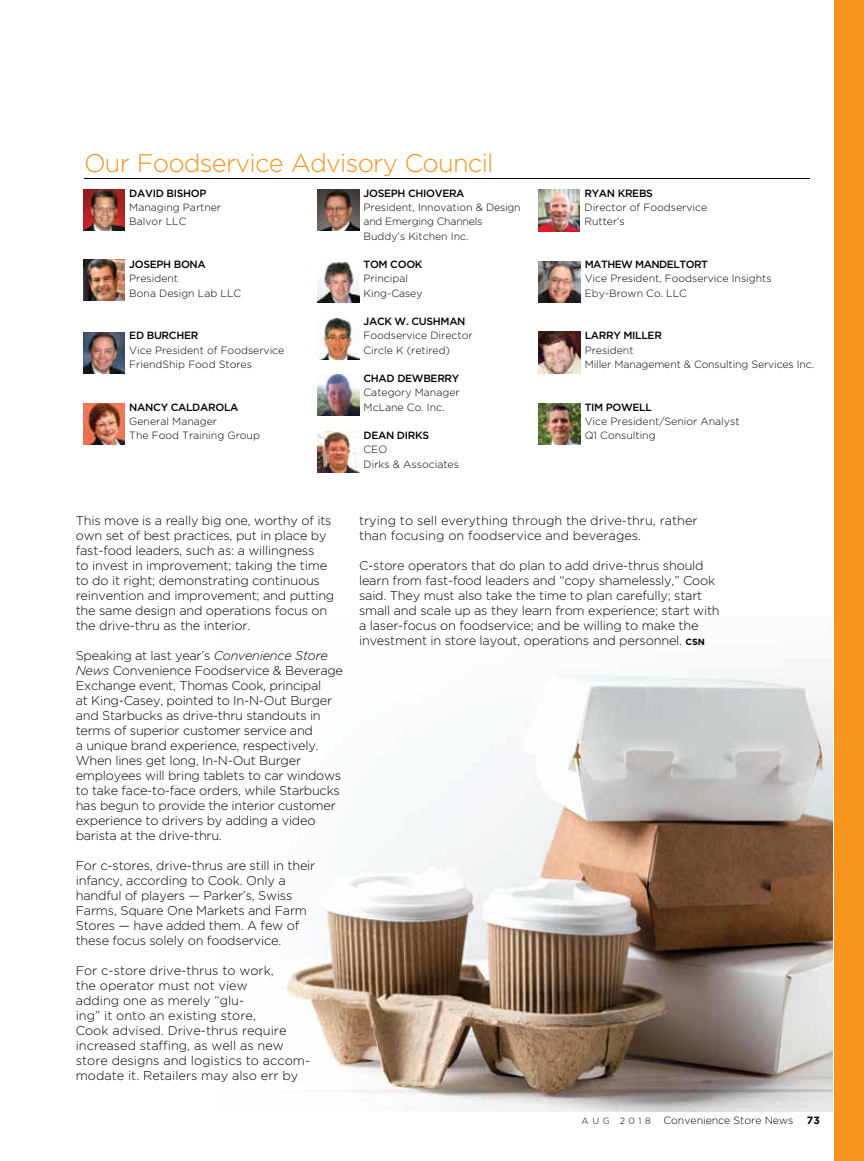
<style>
.page{position:relative;width:864px;height:1161px;background:#fff}
.page>*{position:absolute;margin:0;border:0;box-sizing:border-box;transform-origin:0 0}
.t1{font:300 25.5px "Gotham";letter-spacing:-.03em;color:#f7941e}
.t2{font:300 12.75px/15px "Gotham";letter-spacing:-.015em;color:#000}
.t3{font:300 10.5px/14.2px "Gotham";color:#000}
.t4{font:500 10.5px "Gotham";letter-spacing:-.03em;color:#000}
.t5{font:500 10.5px "Gotham";letter-spacing:-.05em;color:#000}
.t6{font:700 10.5px "Gotham";color:#000}
.s1{font-style:italic}
.s2{font-weight:700;font-size:9px}
.s3{font-size:9px}
</style>
<div class="page">
<div style="left:834px;top:0;width:30px;height:1161px;background:#f7941e"></div>
<img style="left:285px;top:668px;width:548px;height:444px">
<img style="left:83px;top:189px;width:42px;height:42px">
<img style="left:318px;top:261px;width:41px;height:42px">
<img style="left:539px;top:261px;width:41px;height:41px">
<img style="left:83px;top:259px;width:42px;height:42px">
<img style="left:318px;top:318px;width:41px;height:41px">
<img style="left:539px;top:332px;width:41px;height:41px">
<img style="left:83px;top:332px;width:42px;height:42px">
<img style="left:318px;top:375px;width:41px;height:41px">
<img style="left:83px;top:403px;width:42px;height:42px">
<img style="left:318px;top:431px;width:41px;height:42px">
<img style="left:539px;top:403px;width:41px;height:42px">
<img style="left:318px;top:190px;width:41px;height:41px">
<img style="left:539px;top:190px;width:41px;height:41px">
<hr style="left:84px;top:178px;width:726px;height:1px;background:#000">
<h1 class="t1" style="left:84px;top:149px;width:411px">Our Foodservice Advisory Council</h1>
<p class="t4" style="left:129px;top:187px;width:79px">DAVID BISHOP</p>
<p class="t3" style="left:129px;top:200px;width:93px">Managing Partner<br>Balvor LLC</p>
<p class="t4" style="left:129px;top:258px;width:78px">JOSEPH BONA</p>
<p class="t3" style="left:129px;top:271px;width:113px">President<br>Bona Design Lab LLC</p>
<p class="t4" style="left:129px;top:330px;width:71px">ED BURCHER</p>
<p class="t3" style="left:129px;top:343px;width:157px">Vice President of Foodservice<br>FriendShip Food Stores</p>
<p class="t4" style="left:129px;top:401px;width:111px">NANCY CALDAROLA</p>
<p class="t3" style="left:129px;top:414px;width:132px">General Manager<br>The Food Training Group</p>
<p class="t4" style="left:364px;top:187px;width:103px">JOSEPH CHIOVERA</p>
<p class="t3" style="left:364px;top:200px;width:159px">President, Innovation &amp; Design and Emerging Channels<br>Buddy’s Kitchen Inc.</p>
<p class="t4" style="left:364px;top:258px;width:60px">TOM COOK</p>
<p class="t3" style="left:364px;top:271px;width:61px">Principal<br>King-Casey</p>
<p class="t4" style="left:364px;top:315px;width:104px">JACK W. CUSHMAN</p>
<p class="t3" style="left:364px;top:328px;width:111px">Foodservice Director<br>Circle K (retired)</p>
<p class="t4" style="left:364px;top:372px;width:97px">CHAD DEWBERRY</p>
<p class="t3" style="left:364px;top:385px;width:98px">Category Manager<br>McLane Co. Inc.</p>
<p class="t4" style="left:364px;top:429px;width:67px">DEAN DIRKS</p>
<p class="t3" style="left:364px;top:442px;width:97px">CEO<br>Dirks &amp; Associates</p>
<p class="t4" style="left:584px;top:187px;width:70px">RYAN KREBS</p>
<p class="t3" style="left:584px;top:200px;width:124px">Director of Foodservice<br>Rutter’s</p>
<p class="t5" style="left:585px;top:258px;width:125px">MATHEW MANDELTORT</p>
<p class="t3" style="left:585px;top:271px;width:188px">Vice President, Foodservice Insights<br>Eby-Brown Co. LLC</p>
<p class="t4" style="left:585px;top:330px;width:79px">LARRY MILLER</p>
<p class="t3" style="left:585px;top:343px;width:231px">President<br>Miller Management &amp; Consulting Services Inc.</p>
<p class="t4" style="left:585px;top:401px;width:69px">TIM POWELL</p>
<p class="t3" style="left:585px;top:414px;width:156px">Vice President/Senior Analyst<br>Q1 Consulting</p>
<p class="t2" style="left:76px;top:513px;width:260px">This move is a really big one, worthy of its own set of best practices, put in place by fast-food leaders, such as: a willingness<br>to invest in improvement; taking the time to do it right; demonstrating continuous reinvention and improvement; and putting the same design and operations focus on the drive-thru as the interior.</p>
<p class="t2" style="left:76px;top:648px;width:269px">Speaking at last year’s <span class="s1">Convenience Store News</span> Convenience Foodservice &amp; Beverage Exchange event, Thomas Cook, principal<br>at King-Casey, pointed to In-N-Out Burger and Starbucks as drive-thru standouts in terms of superior customer service and<br>a unique brand experience, respectively.<br>When lines get long, In-N-Out Burger employees will bring tablets to car windows to take face-to-face orders, while Starbucks has begun to provide the interior customer experience to drivers by adding a video barista at the drive-thru.</p>
<p class="t2" style="left:76px;top:858px;width:241px">For c-stores, drive-thrus are still in their infancy, according to Cook. Only a handful of players — Parker’s, Swiss Farms, Square One Markets and Farm Stores — have added them. A few of these focus solely on foodservice.</p>
<p class="t2" style="left:76px;top:963px;width:236px">For c-store drive-thrus to work,<br>the operator must not view<br>adding one as merely “glu-<br>ing” it onto an existing store,<br>Cook advised. Drive-thrus require increased staffing, as well as new store designs and logistics to accom&shy;modate it. Retailers may also err by</p>
<p class="t2" style="left:359px;top:513px;width:340px">trying to sell everything through the drive-thru, rather than focusing on foodservice and beverages.</p>
<p class="t2" style="left:359px;top:558px;width:362px">C-store operators that do plan to add drive-thrus should learn from fast-food leaders and “copy shamelessly,” Cook said. They must also take the time to plan carefully; start small and scale up as they learn from experience; start with a laser-focus on foodservice; and be willing to make the investment in store layout, operations and personnel. <span class="s2">CSN</span></p>
<p class="t3" style="left:582px;top:1113px;width:213px"><span class="s3">A U G 2 0 1 8</span> Convenience Store News</p>
<p class="t6" style="left:807px;top:1114px;width:15px">73</p>
</div>
